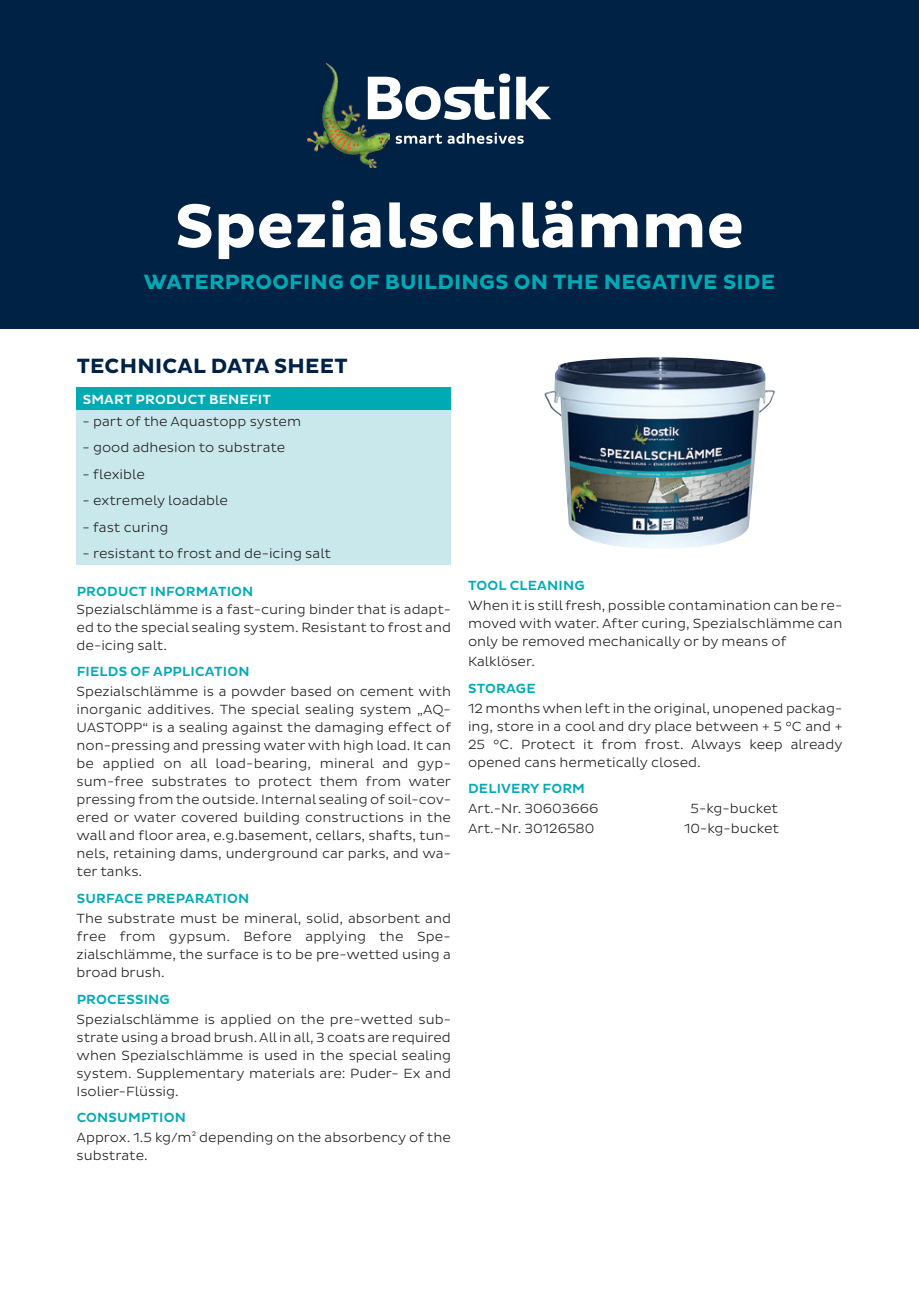
<style>
.page{position:relative;width:919px;height:1289px;background:#fff}
.page>*{position:absolute;margin:0;border:0;box-sizing:border-box;transform-origin:0 0}
.t1{font:700 63px "Bostik";color:#fff}
.t2{font:700 21px "Bostik";letter-spacing:.015em;color:#00aab5}
.t3{font:700 21px "Bostik";letter-spacing:.015em;color:#002245}
.t4{font:300 13.5px/18px "Bostik";color:#231f20;text-align:justify}
.t5{font:500 13.5px "Bostik";letter-spacing:.015em;color:#00aab5}
.t6{font:500 13.5px "Bostik";letter-spacing:.015em;color:#fff}
</style>
<div class="page">
<div style="left:0;top:0;width:918px;height:328px;background:#002245"></div>
<img style="left:308px;top:63px;width:81px;height:104px">
<svg style="left:395px;top:132px;width:128px;height:12px"></svg>
<svg style="left:368px;top:73px;width:183px;height:47px"></svg>
<div style="left:77px;top:387px;width:374px;height:23px;background:#00aab5"></div>
<div style="left:77px;top:410px;width:374px;height:154px;background:#c8e8ec"></div>
<img style="left:544px;top:357px;width:230px;height:191px">
<h1 class="t1" style="left:175px;top:190px;width:571px">Spezialschlämme</h1>
<h2 class="t2" style="left:144px;top:270px;width:632px">WATERPROOFING OF BUILDINGS ON THE NEGATIVE SIDE</h2>
<h2 class="t3" style="left:77px;top:354px;width:272px">TECHNICAL DATA SHEET</h2>
<p class="t6" style="left:83px;top:391px;width:190px">SMART PRODUCT BENEFIT</p>
<p class="t4" style="left:83px;top:412px;width:220px">- part of the Aquastopp system</p>
<p class="t4" style="left:83px;top:439px;width:204px">- good adhesion to substrate</p>
<p class="t4" style="left:83px;top:465px;width:64px">- flexible</p>
<p class="t4" style="left:83px;top:492px;width:147px">- extremely loadable</p>
<p class="t4" style="left:83px;top:518px;width:87px">- fast curing</p>
<p class="t4" style="left:83px;top:545px;width:250px">- resistant to frost and de-icing salt</p>
<p class="t5" style="left:77px;top:583px;width:178px">PRODUCT INFORMATION</p>
<p class="t4" style="left:77px;top:600px;width:376px">Spezialschlämme is a fast-curing binder that is adapt&shy;ed to the special sealing system. Resistant to frost and de-icing salt.</p>
<p class="t5" style="left:77px;top:664px;width:174px">FIELDS OF APPLICATION</p>
<p class="t4" style="left:77px;top:682px;width:376px">Spezialschlämme is a powder based on cement with inorganic additives. The special sealing system „AQ-UASTOPP“ is a sealing against the damaging effect of non-pressing and pressing water with high load. It can be applied on all load-bearing, mineral and gyp&shy;sum-free substrates to protect them from water pressing from the outside. Internal sealing of soil-cov&shy;ered or water covered building constructions in the wall and floor area, e.g.basement, cellars, shafts, tun&shy;nels, retaining dams, underground car parks, and wa&shy;ter tanks.</p>
<p class="t5" style="left:77px;top:890px;width:174px">SURFACE PREPARATION</p>
<p class="t4" style="left:77px;top:909px;width:376px">The substrate must be mineral, solid, absorbent and free from gypsum. Before applying the Spe&shy;zialschlämme, the surface is to be pre-wetted using a broad brush.</p>
<p class="t5" style="left:77px;top:991px;width:95px">PROCESSING</p>
<p class="t4" style="left:77px;top:1010px;width:376px">Spezialschlämme is applied on the pre-wetted sub&shy;strate using a broad brush. All in all, 3 coats are required when Spezialschlämme is used in the special sealing system. Supplementary materials are: Puder- Ex and Isolier-Flüssig.</p>
<p class="t5" style="left:77px;top:1109px;width:111px">CONSUMPTION</p>
<p class="t4" style="left:77px;top:1128px;width:376px">Approx. 1.5 kg/m² depending on the absorbency of the substrate.</p>
<p class="t5" style="left:468px;top:577px;width:118px">TOOL CLEANING</p>
<p class="t4" style="left:468px;top:596px;width:376px">When it is still fresh, possible contamination can be re&shy;moved with water. After curing, Spezialschlämme can only be removed mechanically or by means of</p>
<p class="t4" style="left:468px;top:652px;width:68px">Kalklöser.</p>
<p class="t5" style="left:468px;top:680px;width:69px">STORAGE</p>
<p class="t4" style="left:468px;top:699px;width:376px">12 months when left in the original, unopened packag&shy;ing, store in a cool and dry place between + 5 °C and + 25 °C. Protect it from frost. Always keep already opened cans hermetically closed.</p>
<p class="t5" style="left:468px;top:781px;width:118px">DELIVERY FORM</p>
<p class="t4" style="left:468px;top:799px;width:132px">Art.-Nr. 30603666</p>
<p class="t4" style="left:690px;top:799px;width:89px">5-kg-bucket</p>
<p class="t4" style="left:468px;top:820px;width:128px">Art.-Nr. 30126580</p>
<p class="t4" style="left:684px;top:820px;width:96px">10-kg-bucket</p>
</div>
